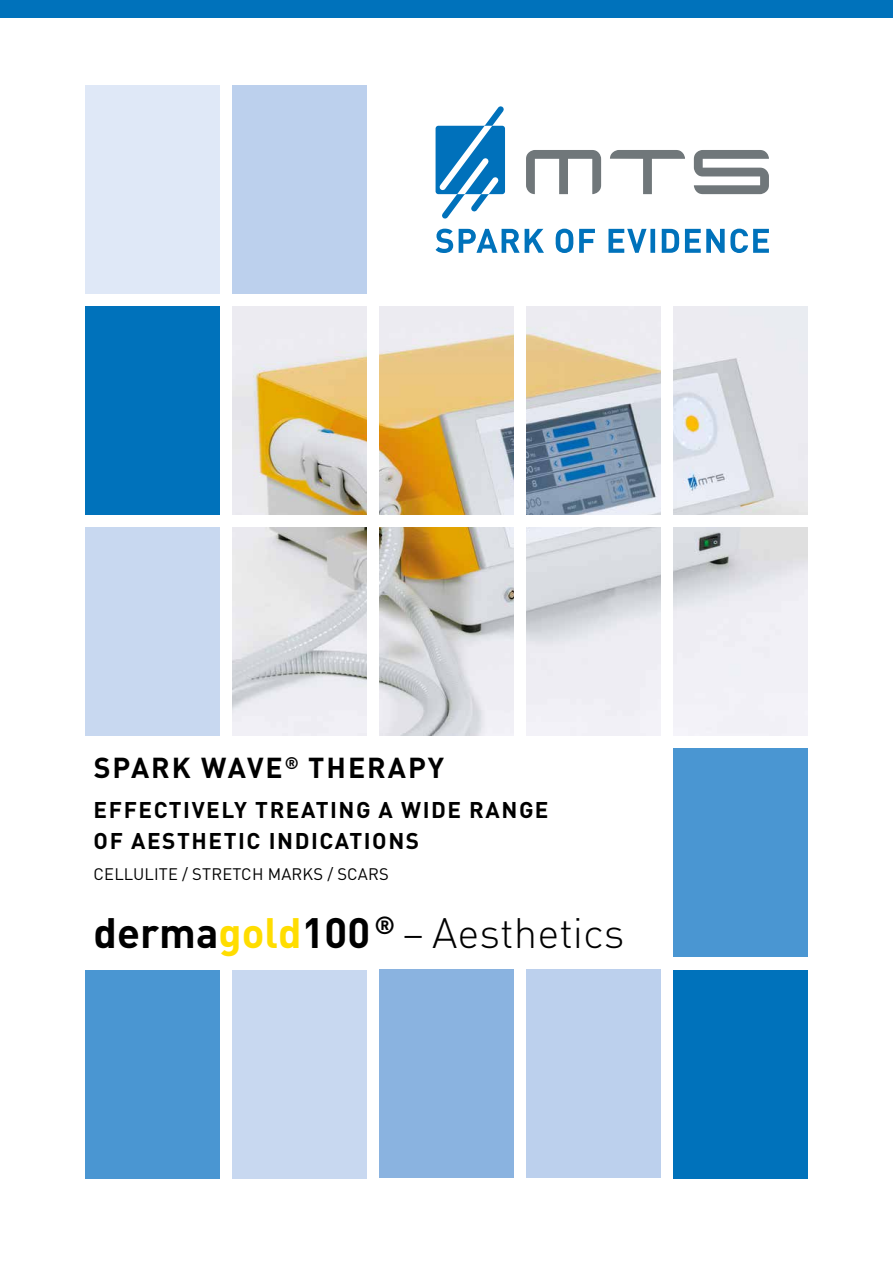
<style>
.page{position:relative;width:893px;height:1263px;background:#fff}
.page>*{position:absolute;margin:0;border:0;box-sizing:border-box;transform-origin:0 0}
.t1{font:300 42px "DIN Pro";color:#000}
.t2{font:700 28.5px "DIN Pro";letter-spacing:.07em;color:#000}
.t3{font:700 22.5px/31px "DIN Pro";letter-spacing:.07em;color:#000}
.t4{font:16.5px "DIN Pro";letter-spacing:.01em;color:#000}
.s1{font-weight:700}
.s2{font-weight:700;color:#fd0}
</style>
<div class="page">
<img style="left:232px;top:306px;width:135px;height:208px">
<img style="left:232px;top:528px;width:135px;height:208px">
<img style="left:674px;top:306px;width:134px;height:208px">
<img style="left:674px;top:528px;width:134px;height:208px">
<img style="left:526px;top:306px;width:135px;height:208px">
<img style="left:379px;top:306px;width:135px;height:208px">
<img style="left:379px;top:528px;width:135px;height:208px">
<div style="left:85px;top:85px;width:134px;height:208px;background:#dfe8f7"></div>
<div style="left:85px;top:306px;width:134px;height:208px;background:#0072bb"></div>
<div style="left:232px;top:970px;width:135px;height:208px;background:#c8d8f0"></div>
<div style="left:85px;top:528px;width:134px;height:208px;background:#c8d8f0"></div>
<div style="left:674px;top:970px;width:134px;height:208px;background:#0072bb"></div>
<div style="left:674px;top:748px;width:134px;height:208px;background:#4a96d2"></div>
<div style="left:85px;top:970px;width:134px;height:208px;background:#4a96d2"></div>
<div style="left:379px;top:969px;width:135px;height:209px;background:#8ab3e0"></div>
<div style="left:526px;top:969px;width:135px;height:209px;background:#bcd0ed"></div>
<div style="left:232px;top:85px;width:135px;height:208px;background:#bcd0ed"></div>
<svg style="left:526px;top:150px;width:75px;height:44px"></svg>
<svg style="left:610px;top:150px;width:75px;height:44px"></svg>
<svg style="left:694px;top:150px;width:75px;height:44px"></svg>
<svg style="left:436px;top:106px;width:69px;height:113px"></svg>
<svg style="left:436px;top:229px;width:333px;height:24px"></svg>
<div style="left:0;top:0;width:893px;height:17px;background:#0072bb"></div>
<p class="t2" style="left:94px;top:749px;width:352px">SPARK WAVE<sup>®</sup> THERAPY</p>
<p class="t3" style="left:94px;top:793px;width:456px">EFFECTIVELY TREATING A WIDE RANGE<br>OF AESTHETIC INDICATIONS</p>
<p class="t4" style="left:94px;top:863px;width:297px">CELLULITE / STRETCH MARKS / SCARS</p>
<h1 class="t1" style="left:94px;top:904px;width:533px"><span class="s1">derma</span><span class="s2">gold</span><span class="s1">100</span> <sup>®</sup> – Aesthetics</h1>
</div>
